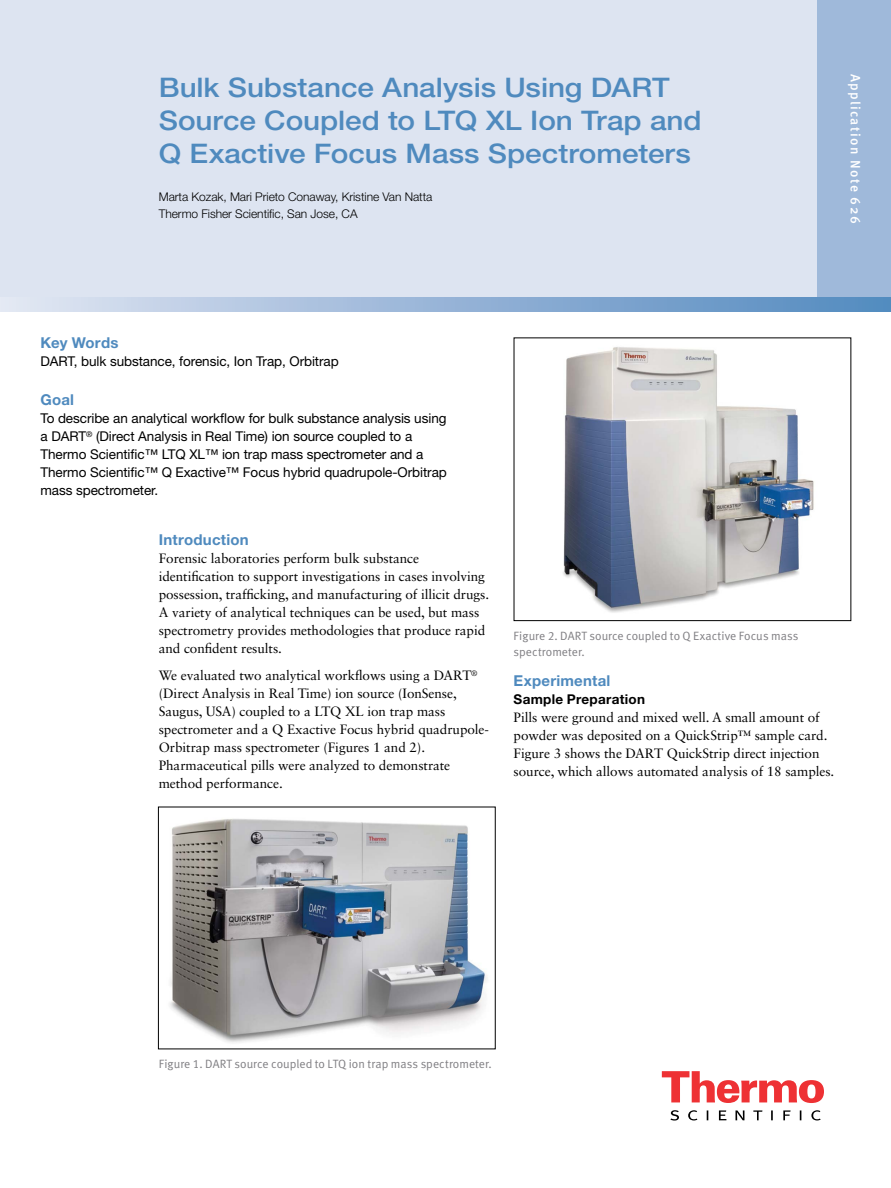
<style>
.page{position:relative;width:891px;height:1188px;background:#fff}
.page>*{position:absolute;margin:0;border:0;box-sizing:border-box;transform-origin:0 0}
.t1{font:500 27px/33px "Helvetica Neue LT Std";color:#4f8abe;scale:1.1 1}
.t2{font:700 15px "Helvetica Neue LT Std";letter-spacing:.015em;color:#4f8abe}
.t3{font:13.5px/18px "Sabon LT Std";letter-spacing:-.005em;color:#000}
.t4{font:13.5px/18px "Helvetica Neue LT Std";letter-spacing:-.005em;color:#000}
.t5{font:500 13.5px "Meta OT";letter-spacing:.1em;color:#fff}
.t6{font:700 13.5px "Helvetica Neue LT Std";letter-spacing:.02em;color:#000}
.t7{font:12px/16.5px "Meta Normal LF";letter-spacing:.005em;color:#807f83}
.t8{font:300 12px/16.5px "Helvetica Neue LT Std";letter-spacing:-.005em;color:#000}
</style>
<div class="page">
<div style="left:0;top:0;width:891px;height:303px;background:#dde4f1"></div>
<div style="left:817px;top:0;width:74px;height:303px;background:#9fb9da"></div>
<svg style="left:0;top:297px;width:891px;height:15px;background:#98b6d8"></svg>
<svg style="left:662px;top:1071px;width:162px;height:32px"></svg>
<svg style="left:670px;top:1110px;width:151px;height:11px"></svg>
<img style="left:170px;top:818px;width:318px;height:225px">
<div style="left:158px;top:807px;width:338px;height:242px;border:1px solid #000"></div>
<img style="left:563px;top:347px;width:251px;height:266px">
<h1 class="t1" style="left:159px;top:71px;width:495px">Bulk Substance Analysis Using DART<br>Source Coupled to LTQ XL Ion Trap and<br>Q Exactive Focus Mass Spectrometers</h1>
<p class="t8" style="left:159px;top:188px;width:275px">Marta Kozak, Mari Prieto Conaway, Kristine Van Natta<br>Thermo Fisher Scientific, San Jose, CA</p>
<p class="t5" style="left:864px;top:74px;width:151px;rotate:90deg">Application Note 626</p>
<p class="t2" style="left:40px;top:334px;width:80px">Key Words</p>
<p class="t4" style="left:40px;top:352px;width:300px">DART, bulk substance, forensic, Ion Trap, Orbitrap</p>
<p class="t2" style="left:40px;top:391px;width:35px">Goal</p>
<p class="t4" style="left:40px;top:409px;width:408px">To describe an analytical workflow for bulk substance analysis using a DART<sup>®</sup> (Direct Analysis in Real Time) ion source coupled to a Thermo Scientific™ LTQ XL™ ion trap mass spectrometer and a Thermo Scientific™ Q Exactive™ Focus hybrid quadrupole-Orbitrap mass spectrometer.</p>
<p class="t2" style="left:159px;top:531px;width:92px">Introduction</p>
<p class="t3" style="left:159px;top:549px;width:332px">Forensic laboratories perform bulk substance identification to support investigations in cases involving possession, trafficking, and manufacturing of illicit drugs.<br>A variety of analytical techniques can be used, but mass spectrometry provides methodologies that produce rapid and confident results.</p>
<p class="t3" style="left:159px;top:666px;width:332px">We evaluated two analytical workflows using a DART<sup>® </sup>(Direct Analysis in Real Time) ion source (IonSense, Saugus, USA) coupled to a LTQ XL ion trap mass spectrometer and a Q Exactive Focus hybrid quadrupole-Orbitrap mass spectrometer (Figures 1 and 2).<br>Pharmaceutical pills were analyzed to demonstrate method performance.</p>
<p class="t7" style="left:514px;top:627px;width:286px">Figure 2. DART source coupled to Q Exactive Focus mass spectrometer.</p>
<p class="t2" style="left:514px;top:671px;width:98px">Experimental</p>
<p class="t6" style="left:514px;top:691px;width:133px">Sample Preparation</p>
<p class="t3" style="left:514px;top:708px;width:322px">Pills were ground and mixed well. A small amount of powder was deposited on a QuickStrip™ sample card.<br>Figure 3 shows the DART QuickStrip direct injection source, which allows automated analysis of 18 samples.</p>
<p class="t7" style="left:159px;top:1056px;width:335px">Figure 1. DART source coupled to LTQ ion trap mass spectrometer.</p>
</div>
